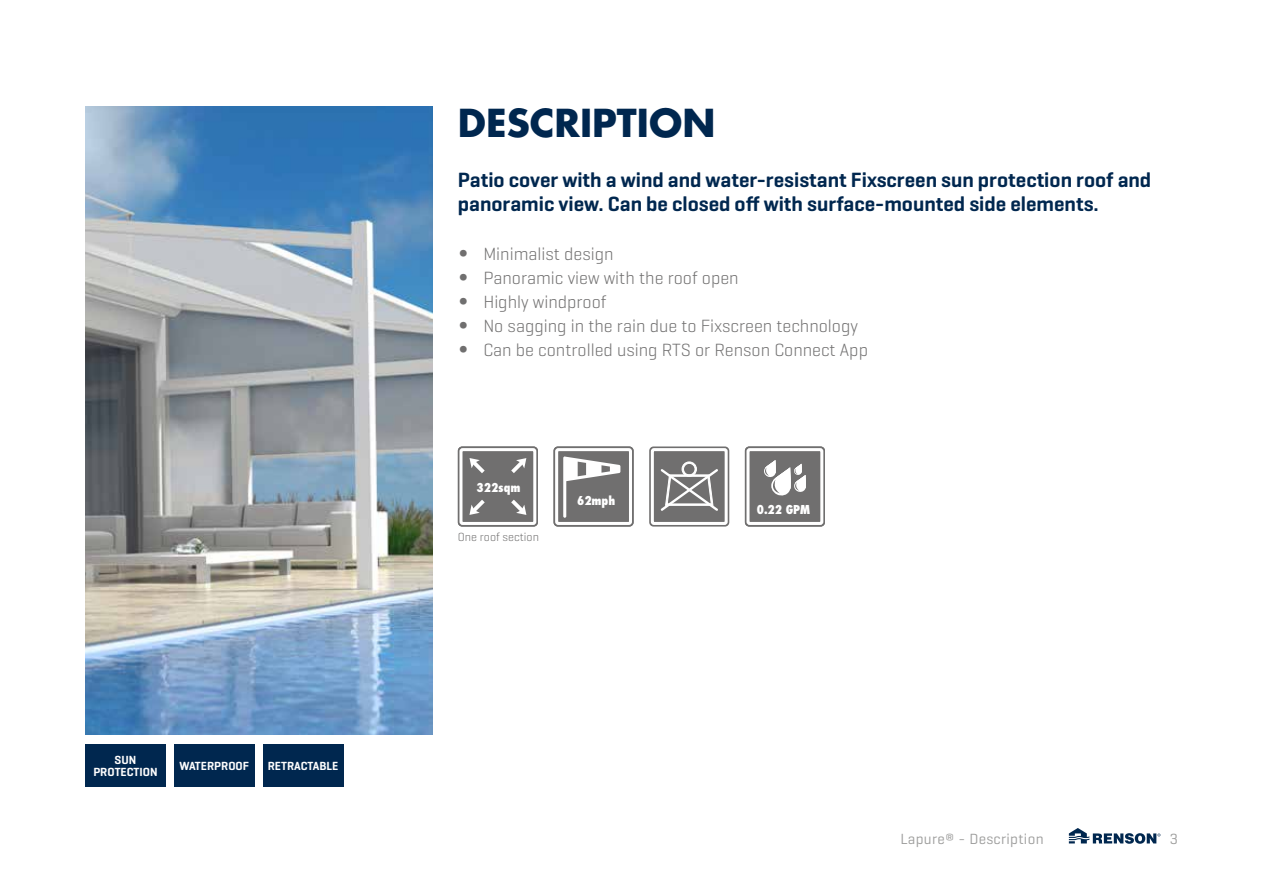
<style>
.page{position:relative;width:1263px;height:893px;background:#fff}
.page>*{position:absolute;margin:0;border:0;box-sizing:border-box;transform-origin:0 0}
.t1{font:700 37.5px "Futura Std";color:#00274f}
.t2{font:600 21px/24px "Geogrotesque";color:#00274f}
.t3{font:300 18px "Geogrotesque";color:#706f6f}
.t4{font:15px "Geogrotesque";letter-spacing:.02em;color:#9d9d9c}
.t5{font:800 condensed 12px "Futura Std";color:#fff}
.t6{font:600 12px/12px "Geogrotesque";color:#fff;text-align:center}
.t7{font:300 12px "Geogrotesque";color:#706f6f}
.s1{font-family:"Futura Std"}
</style>
<div class="page">
<svg style="left:1069px;top:828px;width:91px;height:16px"></svg>
<img style="left:85px;top:106px;width:347px;height:628px">
<div style="left:649px;top:446px;width:80px;height:81px;background:#706f6f;border-radius:4px"></div>
<div style="left:651px;top:448px;width:77px;height:77px;border:3px solid #fff;border-radius:2px"></div>
<svg style="left:660px;top:461px;width:58px;height:50px"></svg>
<div style="left:85px;top:744px;width:81px;height:43px;background:#00274f"></div>
<div style="left:174px;top:744px;width:81px;height:43px;background:#00274f"></div>
<div style="left:263px;top:744px;width:80px;height:43px;background:#00274f"></div>
<div style="left:458px;top:446px;width:80px;height:81px;background:#706f6f;border-radius:4px"></div>
<div style="left:459px;top:448px;width:77px;height:77px;border:3px solid #fff;border-radius:2px"></div>
<svg style="left:469px;top:458px;width:16px;height:15px"></svg>
<svg style="left:511px;top:458px;width:15px;height:15px"></svg>
<svg style="left:511px;top:500px;width:15px;height:15px"></svg>
<svg style="left:469px;top:500px;width:16px;height:15px"></svg>
<div style="left:553px;top:446px;width:81px;height:81px;background:#706f6f;border-radius:4px"></div>
<div style="left:555px;top:448px;width:77px;height:77px;border:3px solid #fff;border-radius:2px"></div>
<svg style="left:563px;top:456px;width:57px;height:62px"></svg>
<div style="left:745px;top:446px;width:80px;height:81px;background:#706f6f;border-radius:4px"></div>
<div style="left:746px;top:448px;width:77px;height:77px;border:3px solid #fff;border-radius:2px"></div>
<svg style="left:764px;top:460px;width:42px;height:36px"></svg>
<p class="t6" style="left:93px;top:754px;width:66px">SUN<br>PROTECTION</p>
<p class="t6" style="left:179px;top:760px;width:71px">WATERPROOF</p>
<p class="t6" style="left:268px;top:760px;width:72px">RETRACTABLE</p>
<h1 class="t1" style="left:458px;top:98px;width:259px">DESCRIPTION</h1>
<p class="t2" style="left:458px;top:167px;width:695px">Patio cover with a wind and water-resistant Fixscreen sun protection roof and panoramic view. Can be closed off with surface-mounted side elements.</p>
<p class="t3" style="left:458px;top:243px;width:157px"><span class="s1">•</span> Minimalist design</p>
<p class="t3" style="left:458px;top:267px;width:282px"><span class="s1">•</span> Panoramic view with the roof open</p>
<p class="t3" style="left:458px;top:291px;width:150px"><span class="s1">•</span> Highly windproof</p>
<p class="t3" style="left:458px;top:315px;width:402px"><span class="s1">•</span> No sagging in the rain due to Fixscreen technology</p>
<p class="t3" style="left:458px;top:339px;width:412px"><span class="s1">•</span> Can be controlled using RTS or Renson Connect App</p>
<p class="t5" style="left:477px;top:480px;width:46px">322sqm</p>
<p class="t5" style="left:482px;top:480px;width:34px">30 m<sup>2</sup></p>
<p class="t7" style="left:458px;top:529px;width:83px">One roof section</p>
<p class="t5" style="left:568px;top:493px;width:59px">100 km/h</p>
<p class="t5" style="left:577px;top:493px;width:40px">62mph</p>
<p class="t5" style="left:756px;top:502px;width:56px">50 l/m<sup>2</sup>.u</p>
<p class="t5" style="left:757px;top:502px;width:55px">0.22 GPM</p>
<p class="t4" style="left:900px;top:829px;width:145px">Lapure® - Description</p>
<p class="t4" style="left:1170px;top:829px;width:10px">3</p>
</div>
